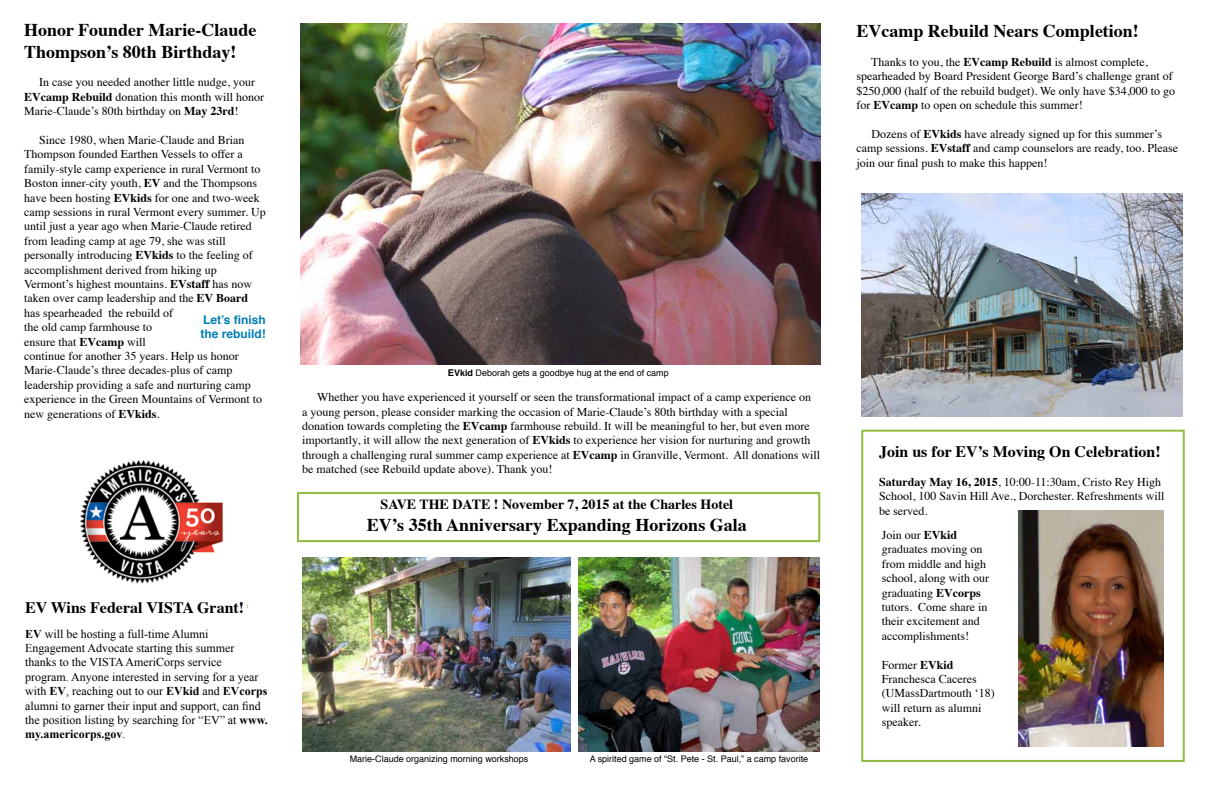
<style>
.page{position:relative;width:1224px;height:792px;background:#fff}
.page>*{position:absolute;margin:0;border:0;box-sizing:border-box;transform-origin:0 0}
.t1{font:700 18px/22px "Times";color:#000}
.t2{font:700 16px "Times";color:#000}
.t3{font:700 14px "Times";color:#000}
.t4{font:12px/14.4px "Times";color:#000}
.t5{font:12px/14.4px "Times New Roman";color:#000}
.t6{font:700 12px/13.2px "Helvetica";color:#007db7}
.t7{font:9px "Helvetica";color:#000}
.s1{font-weight:700}
.s2{font-weight:700;font-size:9.3px}
</style>
<div class="page">
<div style="left:861px;top:430px;width:324px;height:332px;border:2px solid #8fbc3f"></div>
<div style="left:297px;top:492px;width:523px;height:50px;background:#fff;border:2px solid #8fbc3f"></div>
<img style="left:300px;top:24px;width:520px;height:341px">
<img style="left:302px;top:558px;width:269px;height:193px">
<img style="left:579px;top:558px;width:240px;height:193px">
<img style="left:1019px;top:511px;width:145px;height:235px">
<img style="left:861px;top:194px;width:322px;height:222px">
<img style="left:80px;top:460px;width:143px;height:124px">
<h1 class="t1" style="left:24px;top:17px;width:234px">Honor Founder Marie-Claude<br>Thompson’s 80th Birthday!</h1>
<p class="t4" style="left:24px;top:74px;width:242px;text-indent:15px">In case you needed another little nudge, your<br><span class="s1">EVcamp Rebuild</span> donation this month will honor<br>Marie-Claude’s 80th birthday on <span class="s1">May 23rd</span>!</p>
<p class="t4" style="left:24px;top:132px;width:243px;text-indent:15px">Since 1980, when Marie-Claude and Brian Thompson founded Earthen Vessels to offer a family-style camp experience in rural Vermont to Boston inner-city youth, <span class="s1">EV</span> and the Thompsons have been hosting <span class="s1">EVkids</span> for one and two-week camp sessions in rural Vermont every summer. Up until just a year ago when Marie-Claude retired from leading camp at age 79, she was still personally introducing <span class="s1">EVkids</span> to the feeling of accomplishment derived from hiking up Vermont’s highest mountains. <span class="s1">EVstaff</span> has now taken over camp leadership and the <span class="s1">EV Board </span>has spearheaded the rebuild of<br>the old camp farmhouse to<br>ensure that <span class="s1">EVcamp</span> will<br>continue for another 35 years. Help us honor Marie-Claude’s three decades-plus of camp leadership providing a safe and nurturing camp experience in the Green Mountains of Vermont to new generations of <span class="s1">EVkids</span>.</p>
<p class="t6" style="left:201px;top:314px;width:67px">Let’s finish the rebuild!</p>
<h2 class="t2" style="left:25px;top:592px;width:221px">EV Wins Federal VISTA Grant!</h2>
<p class="t5" style="left:25px;top:626px;width:244px"><span class="s1">EV</span> will be hosting a full-time Alumni Engagement Advocate starting this summer thanks to the VISTA AmeriCorps service program. Anyone interested in serving for a year with <span class="s1">EV</span>, reaching out to our <span class="s1">EVkid</span> and <span class="s1">EVcorps </span>alumni to garner their input and support, can find the position listing by searching for “EV” at <span class="s1">www. my.americorps.gov</span>.</p>
<p class="t7" style="left:448px;top:366px;width:222px"><span class="s2">E</span><span class="s1">Vkid</span> Deborah gets a goodbye hug at the end of camp</p>
<p class="t4" style="left:302px;top:389px;width:520px;text-indent:15px">Whether you have experienced it yourself or seen the transformational impact of a camp experience on<br>a young person, please consider marking the occasion of Marie-Claude’s 80th birthday with a special donation towards completing the <span class="s1">EVcamp</span> farmhouse rebuild. It will be meaningful to her, but even more importantly, it will allow the next generation of <span class="s1">EVkids</span> to experience her vision for nurturing and growth through a challenging rural summer camp experience at <span class="s1">EVcamp</span> in Granville, Vermont. All donations will be matched (see Rebuild update above). Thank you!</p>
<p class="t3" style="left:381px;top:491px;width:354px">SAVE THE DATE ! November 7, 2015 at the Charles Hotel</p>
<h1 class="t1" style="left:367px;top:512px;width:381px">EV’s 35th Anniversary Expanding Horizons Gala</h1>
<p class="t7" style="left:350px;top:752px;width:180px">Marie-Claude organizing morning workshops</p>
<p class="t7" style="left:590px;top:752px;width:220px">A spirited game of “St. Pete - St. Paul,” a camp favorite</p>
<h1 class="t1" style="left:857px;top:18px;width:284px">EVcamp Rebuild Nears Completion!</h1>
<p class="t4" style="left:857px;top:54px;width:320px;text-indent:15px">Thanks to you, the <span class="s1">EVcamp Rebuild</span> is almost complete, spearheaded by Board President George Bard’s challenge grant of $250,000 (half of the rebuild budget). We only have $34,000 to go for <span class="s1">EVcamp</span> to open on schedule this summer!</p>
<p class="t4" style="left:857px;top:126px;width:323px;text-indent:15px">Dozens of <span class="s1">EVkids</span> have already signed up for this summer’s camp sessions. <span class="s1">EVstaff</span> and camp counselors are ready, too. Please join our final push to make this happen!</p>
<h2 class="t2" style="left:879px;top:436px;width:283px">Join us for EV’s Moving On Celebration!</h2>
<p class="t4" style="left:879px;top:474px;width:287px"><span class="s1">Saturday May 16, 2015</span>, 10:00-11:30am, Cristo Rey High<br>School, 100 Savin Hill Ave., Dorchester. Refreshments will be served.</p>
<p class="t4" style="left:882px;top:527px;width:109px">Join our <span class="s1">EVkid </span>graduates moving on from middle and high school, along with our graduating <span class="s1">EVcorps </span>tutors. Come share in their excitement and accomplishments!</p>
<p class="t4" style="left:882px;top:656px;width:114px">Former <span class="s1">EVkid<br></span>Franchesca Caceres (UMassDartmouth ‘18) will return as alumni speaker.</p>
</div>
